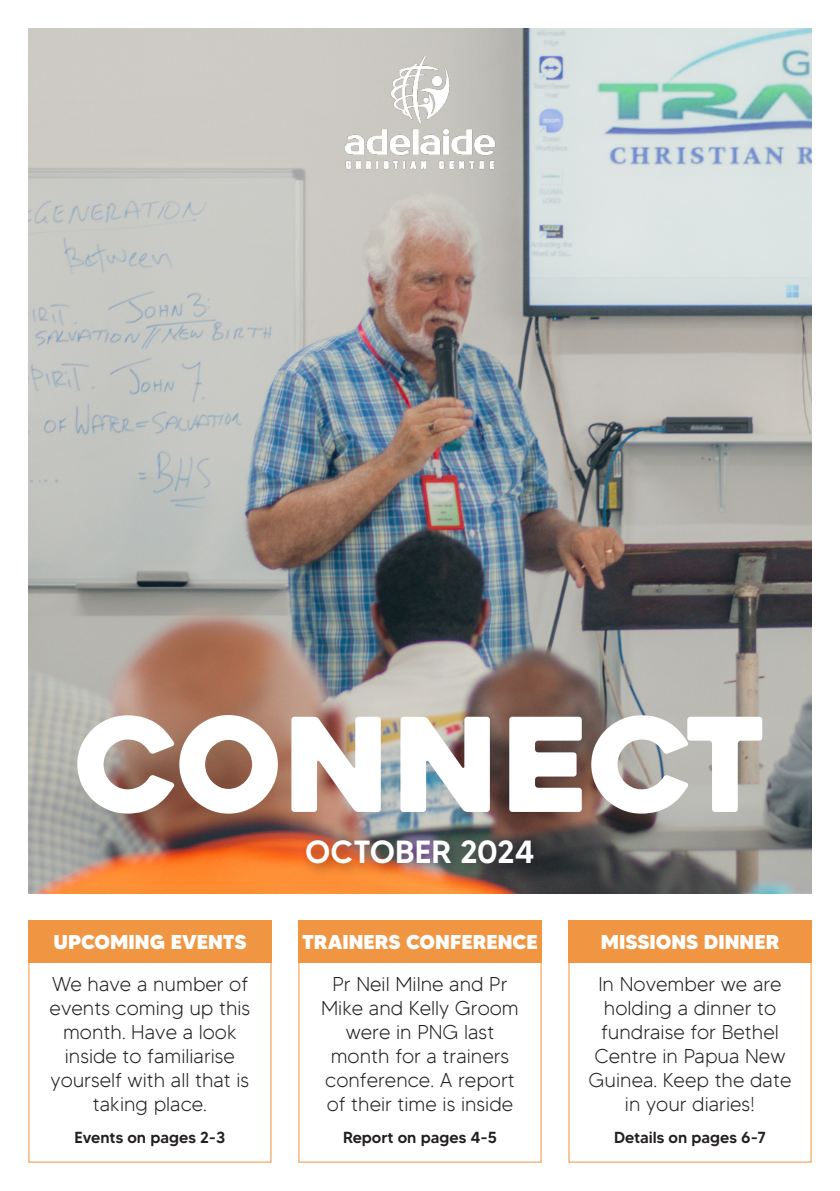
<style>
.page{position:relative;width:840px;height:1191px;background:#fff}
.page>*{position:absolute;margin:0;border:0;box-sizing:border-box;transform-origin:0 0}
.Calendar_Day_Names{font:130px "Heavitas";color:#fff}
.Calendar_Day_Names-2{font:500 32px "MADETOMMY";color:#fff}
.Calendar_Day_Names-3{font:300 20px/24px "MADETOMMY";color:#231f20;text-align:center}
.Calendar_Day_Names-4{font:800 20px "MADETOMMY";color:#fff}
.Calendar_Day_Names-5{font:500 16px "MADETOMMY";color:#231f20}
</style>
<div class="page">
<img style="left:28px;top:28px;width:783px;height:865px">
<div style="left:299px;top:833px;width:249px;height:44px;background:#231f20;opacity:.4"></div>
<img style="left:327px;top:57px;width:185px;height:113px">
<div style="left:568px;top:920px;width:243px;height:43px;background:#f09542"></div>
<div style="left:298px;top:920px;width:243px;height:43px;background:#f09542"></div>
<div style="left:28px;top:920px;width:243px;height:43px;background:#f09542"></div>
<p class="Calendar_Day_Names" style="left:75px;top:685px;width:691px">CONNECT</p>
<p class="Calendar_Day_Names-2" style="left:305px;top:831px;width:231px">OCTOBER 2024</p>
<p class="Calendar_Day_Names-4" style="left:53px;top:929px;width:194px">UPCOMING EVENTS</p>
<p class="Calendar_Day_Names-4" style="left:600px;top:929px;width:180px">MISSIONS DINNER</p>
<p class="Calendar_Day_Names-3" style="left:50px;top:972px;width:202px">We have a number of events coming up this month. Have a look inside to familiarise yourself with all that is taking place.</p>
<p class="Calendar_Day_Names-5" style="left:75px;top:1127px;width:152px">Events on pages 2-3</p>
<p class="Calendar_Day_Names-4" style="left:302px;top:929px;width:237px">TRAINERS CONFERENCE</p>
<p class="Calendar_Day_Names-3" style="left:321px;top:972px;width:199px">Pr Neil Milne and Pr<br>Mike and Kelly Groom were in PNG last month for a trainers conference. A report of their time is inside</p>
<p class="Calendar_Day_Names-5" style="left:343px;top:1127px;width:155px">Report on pages 4-5</p>
<p class="Calendar_Day_Names-3" style="left:588px;top:972px;width:204px">In November we are holding a dinner to fundraise for Bethel<br>Centre in Papua New<br>Guinea. Keep the date in your diaries!</p>
<p class="Calendar_Day_Names-5" style="left:613px;top:1127px;width:153px">Details on pages 6-7</p>
</div>
